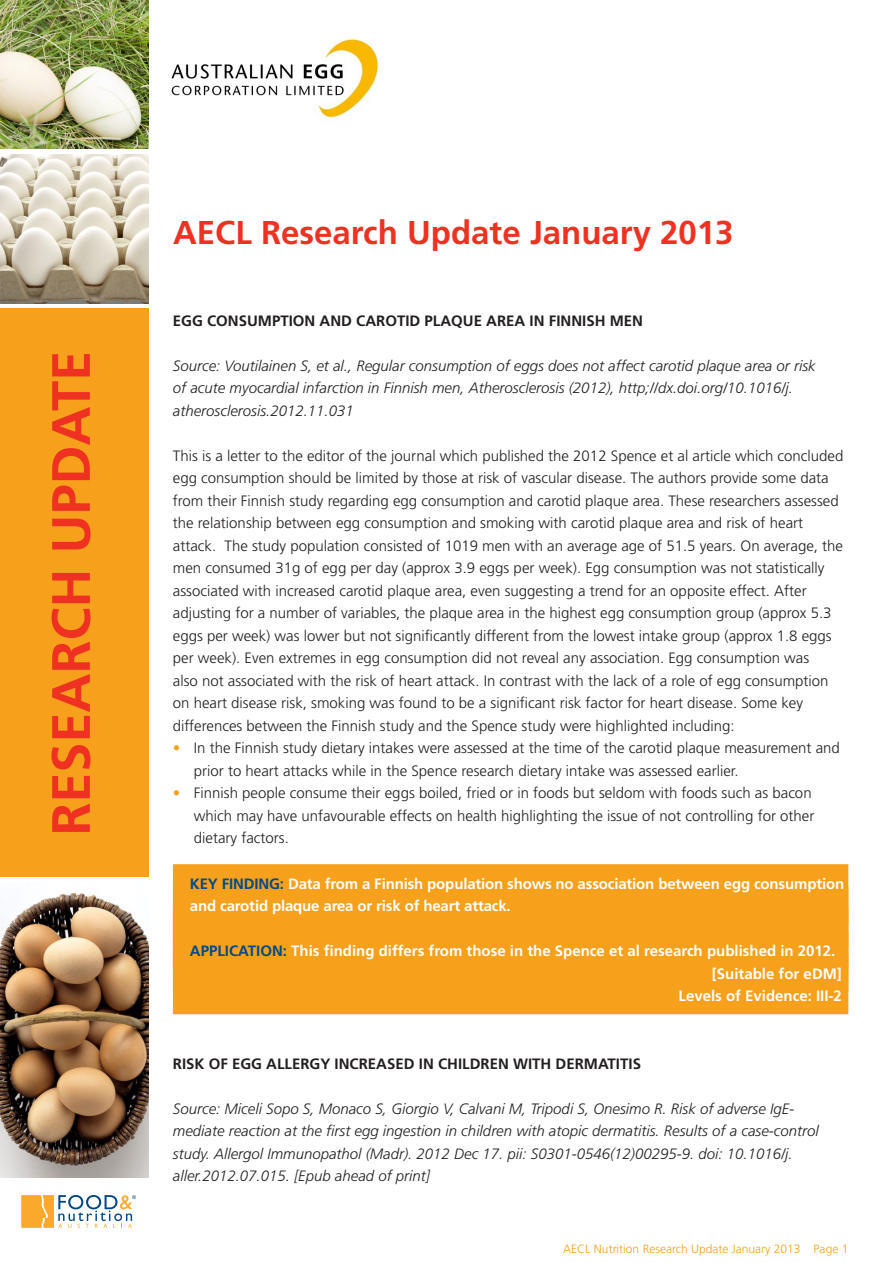
<style>
.page{position:relative;width:893px;height:1263px;background:#fff}
.page>*{position:absolute;margin:0;border:0;box-sizing:border-box;transform-origin:0 0}
.t1{font:700 54px "Frutiger";color:#ef3122}
.t2{font:700 33px "Frutiger";color:#ef3122}
.t3{font:300 15px/22.5px "Frutiger";color:#231f20}
.t4{font:italic 300 15px/22.5px "Frutiger";color:#231f20}
.t5{font:700 15px/22.5px "Frutiger";letter-spacing:-.01em;color:#fff}
.t6{font:700 15px "Frutiger";color:#231f20}
.t7{font:300 12px "Frutiger";color:#f6a01b}
.s1{color:#f6a01b}
.s2{color:#004a8d}
</style>
<div class="page">
<div style="left:0;top:308px;width:149px;height:569px;background:#f6a01b"></div>
<svg style="left:21px;top:1195px;width:115px;height:33px"></svg>
<img style="left:0;top:0;width:149px;height:149px">
<img style="left:0;top:154px;width:149px;height:149px">
<img style="left:0;top:892px;width:149px;height:286px">
<img style="left:171px;top:38px;width:208px;height:84px">
<div style="left:173px;top:864px;width:675px;height:60px;background:#f6a01b"></div>
<div style="left:173px;top:909px;width:675px;height:60px;background:#f6a01b"></div>
<div style="left:173px;top:954px;width:675px;height:60px;background:#f6a01b"></div>
<p class="t1" style="left:39px;top:836px;width:486px;rotate:-90deg">RESEARCH UPDATE</p>
<p class="t2" style="left:173px;top:213px;width:562px">AECL Research Update January 2013</p>
<p class="t6" style="left:173px;top:312px;width:472px">EGG CONSUMPTION AND CAROTID PLAQUE AREA IN FINNISH MEN</p>
<p class="t4" style="left:173px;top:355px;width:644px">Source: Voutilainen S, et al., Regular consumption of eggs does not affect carotid plaque area or risk of acute myocardial infarction in Finnish men, Atherosclerosis (2012), http;//dx.doi.org/10.1016/j. atherosclerosis.2012.11.031</p>
<p class="t3" style="left:173px;top:445px;width:672px">This is a letter to the editor of the journal which published the 2012 Spence et al article which concluded egg consumption should be limited by those at risk of vascular disease. The authors provide some data from their Finnish study regarding egg consumption and carotid plaque area. These researchers assessed the relationship between egg consumption and smoking with carotid plaque area and risk of heart attack. The study population consisted of 1019 men with an average age of 51.5 years. On average, the men consumed 31g of egg per day (approx 3.9 eggs per week). Egg consumption was not statistically associated with increased carotid plaque area, even suggesting a trend for an opposite effect. After adjusting for a number of variables, the plaque area in the highest egg consumption group (approx 5.3 eggs per week) was lower but not significantly different from the lowest intake group (approx 1.8 eggs per week). Even extremes in egg consumption did not reveal any association. Egg consumption was<br>also not associated with the risk of heart attack. In contrast with the lack of a role of egg consumption on heart disease risk, smoking was found to be a significant risk factor for heart disease. Some key differences between the Finnish study and the Spence study were highlighted including:</p>
<p class="t3" style="left:194px;top:737px;width:647px;text-indent:-21px"><span class="s1">•</span> In the Finnish study dietary intakes were assessed at the time of the carotid plaque measurement and prior to heart attacks while in the Spence research dietary intake was assessed earlier.</p>
<p class="t3" style="left:194px;top:782px;width:622px;text-indent:-21px"><span class="s1">•</span> Finnish people consume their eggs boiled, fried or in foods but seldom with foods such as bacon which may have unfavourable effects on health highlighting the issue of not controlling for other dietary factors.</p>
<p class="t5" style="left:190px;top:872px;width:656px"><span class="s2">KEY FINDING:</span> Data from a Finnish population shows no association between egg consumption and carotid plaque area or risk of heart attack.</p>
<p class="t5" style="left:190px;top:939px;width:647px"><span class="s2">APPLICATION:</span> This finding differs from those in the Spence et al research published in 2012.</p>
<p class="t5" style="left:712px;top:962px;width:132px">[Suitable for eDM]</p>
<p class="t5" style="left:679px;top:984px;width:165px">Levels of Evidence: III-2</p>
<p class="t6" style="left:173px;top:1054px;width:470px">RISK OF EGG ALLERGY INCREASED IN CHILDREN WITH DERMATITIS</p>
<p class="t4" style="left:173px;top:1097px;width:647px">Source: Miceli Sopo S, Monaco S, Giorgio V, Calvani M, Tripodi S, Onesimo R. Risk of adverse IgE&shy;mediate reaction at the first egg ingestion in children with atopic dermatitis. Results of a case-control study. Allergol Immunopathol (Madr). 2012 Dec 17. pii: S0301-0546(12)00295-9. doi: 10.1016/j. aller.2012.07.015. [Epub ahead of print]</p>
<p class="t7" style="left:563px;top:1242px;width:287px">AECL Nutrition Research Update January 2013 Page 1</p>
</div>
